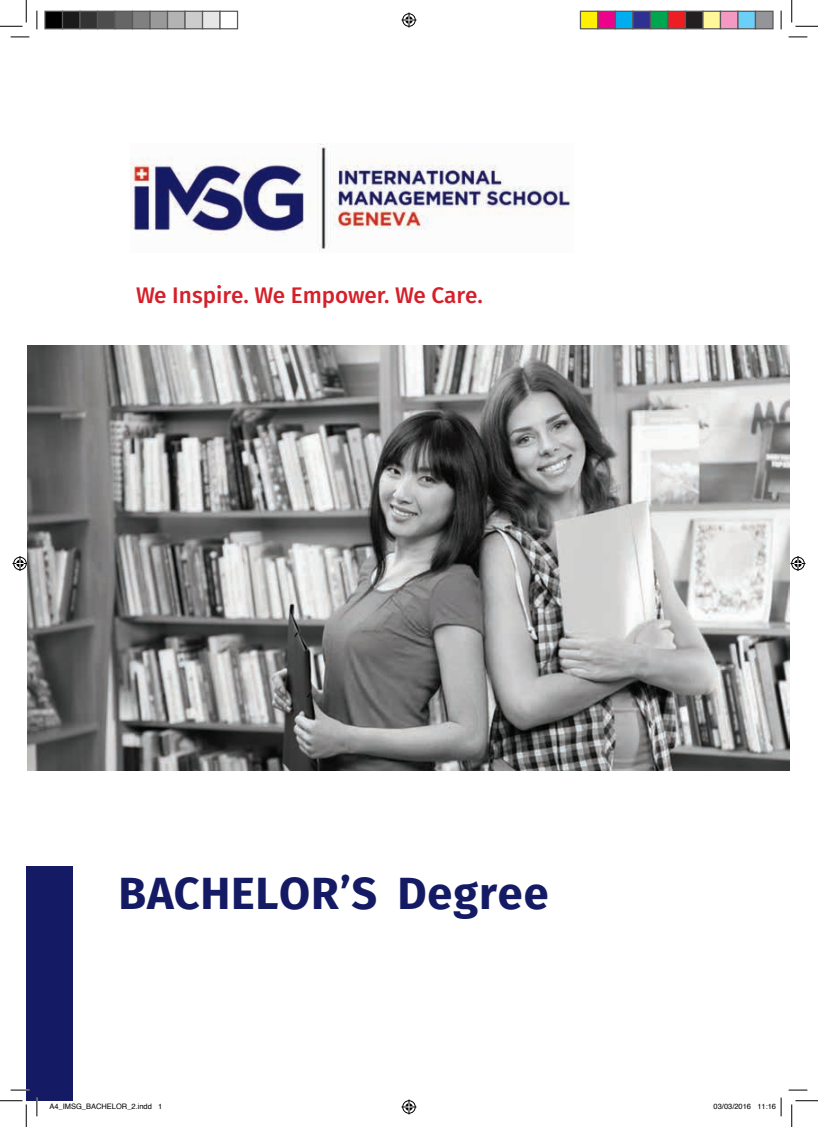
<style>
.page{position:relative;width:818px;height:1127px;background:#fff}
.page>*{position:absolute;margin:0;border:0;box-sizing:border-box;transform-origin:0 0}
.t1{font:700 45px "Fira Sans";letter-spacing:.02em;color:#141b64}
.t2{font:500 22.5px "Fira Sans";color:#d5202a}
.t3{font:7.5px "Helvetica";color:#000}
</style>
<div class="page">
<div style="left:26px;top:866px;width:46px;height:234px;background:#141b64"></div>
<img style="left:27px;top:345px;width:763px;height:425px">
<img style="left:131px;top:143px;width:443px;height:108px">
<svg style="left:11px;top:36px;width:18px;height:2px"></svg>
<svg style="left:788px;top:36px;width:19px;height:2px"></svg>
<svg style="left:11px;top:1089px;width:18px;height:1px"></svg>
<svg style="left:788px;top:1089px;width:19px;height:1px"></svg>
<svg style="left:36px;top:11px;width:2px;height:18px"></svg>
<svg style="left:36px;top:1097px;width:2px;height:18px"></svg>
<svg style="left:780px;top:11px;width:2px;height:18px"></svg>
<svg style="left:0;top:0;width:27px;height:27px"></svg>
<svg style="left:0;top:1100px;width:27px;height:26px"></svg>
<svg style="left:791px;top:0;width:27px;height:27px"></svg>
<svg style="left:791px;top:1100px;width:27px;height:26px"></svg>
<svg style="left:401px;top:13px;width:15px;height:15px"></svg>
<svg style="left:401px;top:1099px;width:15px;height:15px"></svg>
<svg style="left:13px;top:556px;width:15px;height:15px"></svg>
<svg style="left:790px;top:556px;width:15px;height:15px"></svg>
<div style="left:45px;top:11px;width:18px;height:18px;background:#000"></div>
<div style="left:44px;top:11px;width:19px;height:18px;border:1px solid #595959"></div>
<div style="left:63px;top:11px;width:17px;height:18px;background:#1a1a1a"></div>
<div style="left:62px;top:11px;width:19px;height:18px;border:1px solid #595959"></div>
<div style="left:80px;top:11px;width:18px;height:18px;background:#333"></div>
<div style="left:79px;top:11px;width:19px;height:18px;border:1px solid #595959"></div>
<div style="left:98px;top:11px;width:17px;height:18px;background:#4d4d4d"></div>
<div style="left:97px;top:11px;width:19px;height:18px;border:1px solid #595959"></div>
<div style="left:115px;top:11px;width:18px;height:18px;background:#666"></div>
<div style="left:114px;top:11px;width:19px;height:18px;border:1px solid #595959"></div>
<div style="left:133px;top:11px;width:17px;height:18px;background:#808080"></div>
<div style="left:132px;top:11px;width:19px;height:18px;border:1px solid #595959"></div>
<div style="left:150px;top:11px;width:18px;height:18px;background:#999"></div>
<div style="left:149px;top:11px;width:19px;height:18px;border:1px solid #595959"></div>
<div style="left:168px;top:11px;width:17px;height:18px;background:#b3b3b3"></div>
<div style="left:167px;top:11px;width:19px;height:18px;border:1px solid #595959"></div>
<div style="left:185px;top:11px;width:18px;height:18px;background:#ccc"></div>
<div style="left:184px;top:11px;width:19px;height:18px;border:1px solid #595959"></div>
<div style="left:203px;top:11px;width:17px;height:18px;background:#e6e6e6"></div>
<div style="left:202px;top:11px;width:19px;height:18px;border:1px solid #595959"></div>
<div style="left:219px;top:11px;width:19px;height:18px;border:1px solid #595959"></div>
<div style="left:580px;top:11px;width:18px;height:18px;background:#fff101"></div>
<div style="left:580px;top:11px;width:18px;height:18px;border:1px solid #595959"></div>
<div style="left:598px;top:11px;width:17px;height:18px;background:#ed028c"></div>
<div style="left:597px;top:11px;width:19px;height:18px;border:1px solid #595959"></div>
<div style="left:615px;top:11px;width:18px;height:18px;background:#00aeef"></div>
<div style="left:615px;top:11px;width:18px;height:18px;border:1px solid #595959"></div>
<div style="left:633px;top:11px;width:17px;height:18px;background:#2e3092"></div>
<div style="left:632px;top:11px;width:19px;height:18px;border:1px solid #595959"></div>
<div style="left:650px;top:11px;width:18px;height:18px;background:#00a54f"></div>
<div style="left:650px;top:11px;width:18px;height:18px;border:1px solid #595959"></div>
<div style="left:668px;top:11px;width:17px;height:18px;background:#ee1d23"></div>
<div style="left:667px;top:11px;width:19px;height:18px;border:1px solid #595959"></div>
<div style="left:685px;top:11px;width:18px;height:18px;background:#231f20"></div>
<div style="left:685px;top:11px;width:18px;height:18px;border:1px solid #595959"></div>
<div style="left:703px;top:11px;width:17px;height:18px;background:#fff79a"></div>
<div style="left:702px;top:11px;width:19px;height:18px;border:1px solid #595959"></div>
<div style="left:720px;top:11px;width:18px;height:18px;background:#f499c2"></div>
<div style="left:720px;top:11px;width:18px;height:18px;border:1px solid #595959"></div>
<div style="left:738px;top:11px;width:17px;height:18px;background:#6bcff6"></div>
<div style="left:737px;top:11px;width:19px;height:18px;border:1px solid #595959"></div>
<div style="left:755px;top:11px;width:18px;height:18px;background:#939598"></div>
<div style="left:755px;top:11px;width:18px;height:18px;border:1px solid #595959"></div>
<svg style="left:49px;top:1100px;width:24px;height:1px"></svg>
<svg style="left:780px;top:1097px;width:2px;height:18px"></svg>
<h2 class="t2" style="left:136px;top:277px;width:348px">We Inspire. We Empower. We Care.</h2>
<h1 class="t1" style="left:118px;top:855px;width:432px">BACHELOR’S Degree</h1>
<p class="t3" style="left:49px;top:1100px;width:114px">A4_IMSG_BACHELOR_2.indd 1</p>
<p class="t3" style="left:713px;top:1100px;width:64px">03/03/2016 11:16</p>
</div>
